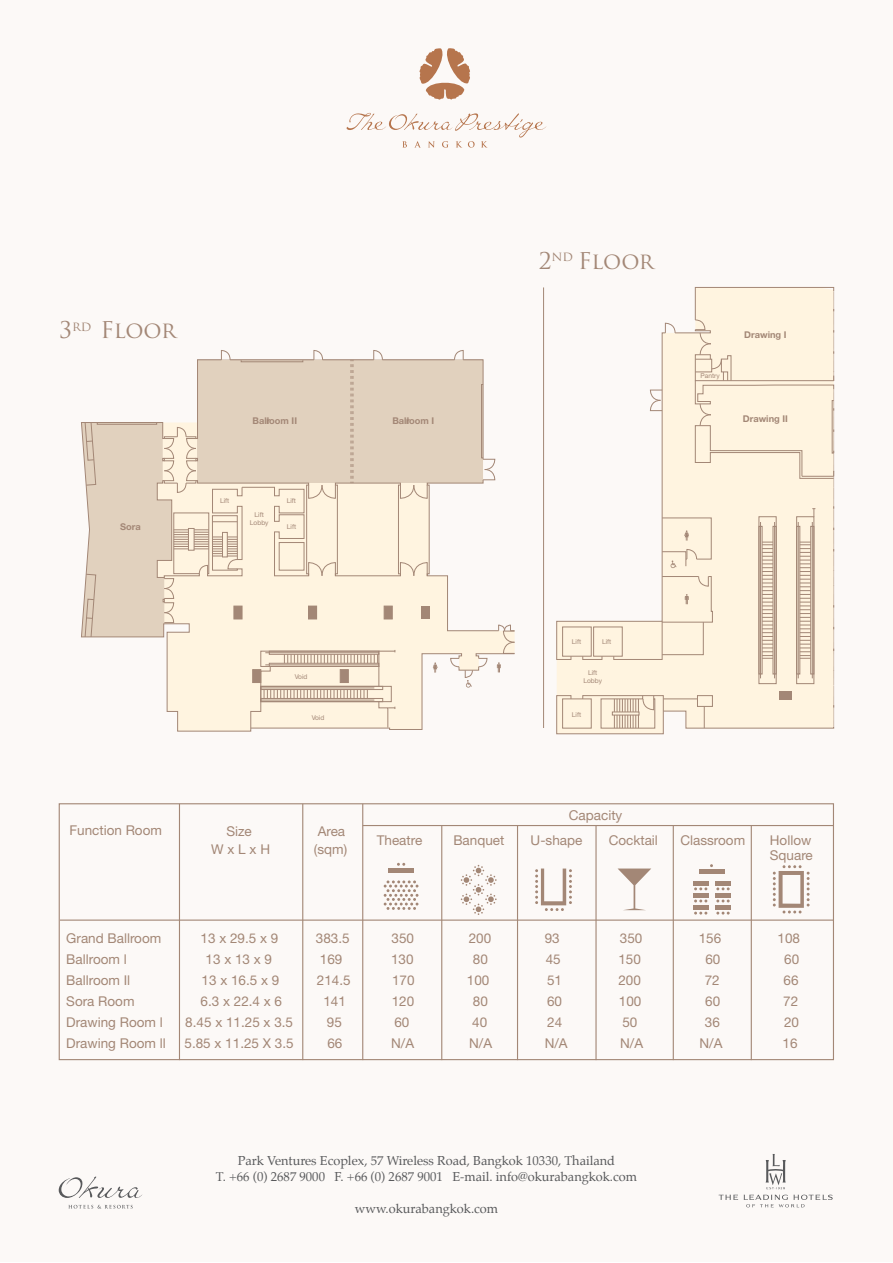
<style>
.page{position:relative;width:893px;height:1263px;background:#fff}
.page>*{position:absolute;margin:0;border:0;box-sizing:border-box;transform-origin:0 0}
.t1{font:22.5px "Trajan Pro";letter-spacing:-.01em;color:#a38776}
.t2{font:13.5px/18px "Helvetica Neue LT Std";color:#a38776}
.t3{font:13.5px "Helvetica Neue";color:#a38776}
.t4{font:12.75px/16.2px "Palatino";color:#58595b;text-align:center}
.t5{font:700 9.3px "Helvetica Neue LT Std";color:#a38776}
.t6{font:6.6px/7.9px "Helvetica Neue LT Std";color:#a38776;text-align:center}
</style>
<div class="page">
<div style="left:0;top:0;width:893px;height:1261px;background:#fcf9f7"></div>
<hr style="left:543px;top:287px;width:1px;height:441px;background:#a38776">
<svg style="left:81px;top:350px;width:434px;height:380px"></svg>
<svg style="left:556px;top:287px;width:279px;height:448px"></svg>
<svg style="left:719px;top:1195px;width:114px;height:12px"></svg>
<svg style="left:766px;top:1154px;width:20px;height:35px"></svg>
<svg style="left:59px;top:1176px;width:83px;height:22px"></svg>
<svg style="left:68px;top:1205px;width:65px;height:3px"></svg>
<svg style="left:384px;top:880px;width:34px;height:30px"></svg>
<hr style="left:388px;top:868px;width:25px;height:4px;background:#a38776">
<svg style="left:397px;top:863px;width:8px;height:3px"></svg>
<svg style="left:461px;top:865px;width:36px;height:50px"></svg>
<svg style="left:535px;top:868px;width:37px;height:43px"></svg>
<svg style="left:618px;top:868px;width:33px;height:42px"></svg>
<hr style="left:699px;top:870px;width:25px;height:4px;background:#a38776">
<hr style="left:693px;top:881px;width:16px;height:4px;background:#a38776">
<svg style="left:694px;top:887px;width:13px;height:3px"></svg>
<hr style="left:715px;top:881px;width:16px;height:4px;background:#a38776">
<svg style="left:716px;top:887px;width:14px;height:3px"></svg>
<hr style="left:693px;top:893px;width:16px;height:4px;background:#a38776">
<svg style="left:694px;top:899px;width:13px;height:3px"></svg>
<hr style="left:715px;top:893px;width:16px;height:4px;background:#a38776">
<svg style="left:716px;top:899px;width:14px;height:3px"></svg>
<hr style="left:693px;top:905px;width:16px;height:4px;background:#a38776">
<svg style="left:694px;top:912px;width:13px;height:2px"></svg>
<hr style="left:715px;top:905px;width:16px;height:4px;background:#a38776">
<svg style="left:716px;top:912px;width:14px;height:2px"></svg>
<svg style="left:773px;top:865px;width:37px;height:48px"></svg>
<hr style="left:363px;top:825px;width:470px;height:1px;background:#a38776">
<hr style="left:60px;top:919px;width:773px;height:2px;background:#a38776">
<hr style="left:302px;top:804px;width:1px;height:256px;background:#a38776">
<hr style="left:179px;top:804px;width:1px;height:256px;background:#a38776">
<hr style="left:362px;top:804px;width:1px;height:256px;background:#a38776">
<hr style="left:517px;top:825px;width:1px;height:235px;background:#a38776">
<hr style="left:441px;top:825px;width:1px;height:235px;background:#a38776">
<hr style="left:595px;top:825px;width:2px;height:235px;background:#a38776">
<hr style="left:751px;top:825px;width:1px;height:235px;background:#a38776">
<hr style="left:673px;top:825px;width:1px;height:235px;background:#a38776">
<div style="left:59px;top:803px;width:775px;height:257px;border:1px solid #a38776"></div>
<svg style="left:347px;top:113px;width:199px;height:35px"></svg>
<svg style="left:419px;top:48px;width:51px;height:52px"></svg>
<h1 class="t1" style="left:59px;top:316px;width:119px">3<sup>rd</sup> Floor</h1>
<p class="t5" style="left:120px;top:521px;width:22px">Sora</p>
<p class="t5" style="left:252px;top:415px;width:46px">Ballroom II</p>
<p class="t5" style="left:392px;top:415px;width:43px">Ballroom I</p>
<p class="t6" style="left:220px;top:497px;width:11px">Lift</p>
<p class="t6" style="left:287px;top:497px;width:11px">Lift</p>
<p class="t6" style="left:287px;top:523px;width:11px">Lift</p>
<p class="t6" style="left:250px;top:511px;width:20px">Lift<br>Lobby</p>
<h1 class="t1" style="left:539px;top:246px;width:117px">2<sup>nd</sup> Floor</h1>
<p class="t6" style="left:701px;top:372px;width:21px">Pantry</p>
<p class="t5" style="left:744px;top:329px;width:44px">Drawing I</p>
<p class="t5" style="left:743px;top:413px;width:47px">Drawing II</p>
<p class="t2" style="left:69px;top:821px;width:94px">Function Room</p>
<p class="t6" style="left:295px;top:673px;width:14px">Void</p>
<p class="t6" style="left:312px;top:713px;width:14px">Void</p>
<p class="t6" style="left:572px;top:637px;width:11px">Lift</p>
<p class="t6" style="left:602px;top:637px;width:11px">Lift</p>
<p class="t6" style="left:583px;top:668px;width:20px">Lift<br>Lobby</p>
<p class="t6" style="left:572px;top:710px;width:11px">Lift</p>
<p class="t3" style="left:569px;top:805px;width:55px">Capacity</p>
<p class="t2" style="left:211px;top:822px;width:60px;text-align:center">Size<br>W x L x H</p>
<p class="t2" style="left:314px;top:822px;width:35px">Area (sqm)</p>
<p class="t2" style="left:770px;top:832px;width:45px;line-height:15px">Hollow<br>Square</p>
<p class="t2" style="left:377px;top:831px;width:47px">Theatre</p>
<p class="t2" style="left:453px;top:831px;width:53px">Banquet</p>
<p class="t2" style="left:531px;top:831px;width:53px">U-shape</p>
<p class="t2" style="left:609px;top:831px;width:51px">Cocktail</p>
<p class="t2" style="left:680px;top:831px;width:66px">Classroom</p>
<p class="t2" style="left:66px;top:928px;width:97px">Grand Ballroom</p>
<p class="t2" style="left:201px;top:928px;width:79px">13 x 29.5 x 9</p>
<p class="t2" style="left:316px;top:928px;width:35px">383.5</p>
<p class="t2" style="left:391px;top:928px;width:24px">350</p>
<p class="t2" style="left:469px;top:928px;width:24px">200</p>
<p class="t2" style="left:545px;top:928px;width:17px">93</p>
<p class="t2" style="left:620px;top:928px;width:24px">350</p>
<p class="t2" style="left:699px;top:928px;width:24px">156</p>
<p class="t2" style="left:777px;top:928px;width:24px">108</p>
<p class="t2" style="left:66px;top:949px;width:62px">Ballroom l</p>
<p class="t2" style="left:206px;top:949px;width:68px">13 x 13 x 9</p>
<p class="t2" style="left:320px;top:949px;width:24px">169</p>
<p class="t2" style="left:391px;top:949px;width:24px">130</p>
<p class="t2" style="left:473px;top:949px;width:17px">80</p>
<p class="t2" style="left:546px;top:949px;width:17px">45</p>
<p class="t2" style="left:618px;top:949px;width:24px">150</p>
<p class="t2" style="left:705px;top:949px;width:17px">60</p>
<p class="t2" style="left:784px;top:949px;width:17px">60</p>
<p class="t2" style="left:66px;top:970px;width:66px">Ballroom Il</p>
<p class="t2" style="left:202px;top:970px;width:79px">13 x 16.5 x 9</p>
<p class="t2" style="left:317px;top:970px;width:35px">214.5</p>
<p class="t2" style="left:392px;top:970px;width:24px">170</p>
<p class="t2" style="left:467px;top:970px;width:24px">100</p>
<p class="t2" style="left:547px;top:970px;width:17px">51</p>
<p class="t2" style="left:618px;top:970px;width:24px">200</p>
<p class="t2" style="left:705px;top:970px;width:17px">72</p>
<p class="t2" style="left:784px;top:970px;width:17px">66</p>
<p class="t2" style="left:66px;top:991px;width:70px">Sora Room</p>
<p class="t2" style="left:201px;top:991px;width:83px">6.3 x 22.4 x 6</p>
<p class="t2" style="left:323px;top:991px;width:24px">141</p>
<p class="t2" style="left:392px;top:991px;width:24px">120</p>
<p class="t2" style="left:473px;top:991px;width:17px">80</p>
<p class="t2" style="left:547px;top:991px;width:17px">60</p>
<p class="t2" style="left:619px;top:991px;width:24px">100</p>
<p class="t2" style="left:705px;top:991px;width:17px">60</p>
<p class="t2" style="left:783px;top:991px;width:17px">72</p>
<p class="t2" style="left:66px;top:1012px;width:98px">Drawing Room l</p>
<p class="t2" style="left:185px;top:1012px;width:109px">8.45 x 11.25 x 3.5</p>
<p class="t2" style="left:327px;top:1012px;width:17px">95</p>
<p class="t2" style="left:394px;top:1012px;width:17px">60</p>
<p class="t2" style="left:472px;top:1012px;width:17px">40</p>
<p class="t2" style="left:547px;top:1012px;width:17px">24</p>
<p class="t2" style="left:622px;top:1012px;width:17px">50</p>
<p class="t2" style="left:705px;top:1012px;width:17px">36</p>
<p class="t2" style="left:784px;top:1012px;width:17px">20</p>
<p class="t2" style="left:66px;top:1033px;width:101px">Drawing Room ll</p>
<p class="t2" style="left:185px;top:1033px;width:111px">5.85 x 11.25 X 3.5</p>
<p class="t2" style="left:327px;top:1033px;width:17px">66</p>
<p class="t2" style="left:391px;top:1033px;width:24px">N/A</p>
<p class="t2" style="left:469px;top:1033px;width:24px">N/A</p>
<p class="t2" style="left:545px;top:1033px;width:24px">N/A</p>
<p class="t2" style="left:620px;top:1033px;width:24px">N/A</p>
<p class="t2" style="left:699px;top:1033px;width:24px">N/A</p>
<p class="t2" style="left:783px;top:1033px;width:17px">16</p>
<p class="t4" style="left:216px;top:1152px;width:423px">Park Ventures Ecoplex, 57 Wireless Road, Bangkok 10330, Thailand<br>T. +66 (0) 2687 9000 F. +66 (0) 2687 9001 E-mail. info@okurabangkok.com</p>
<p class="t4" style="left:355px;top:1201px;width:145px">www.okurabangkok.com</p>
</div>
